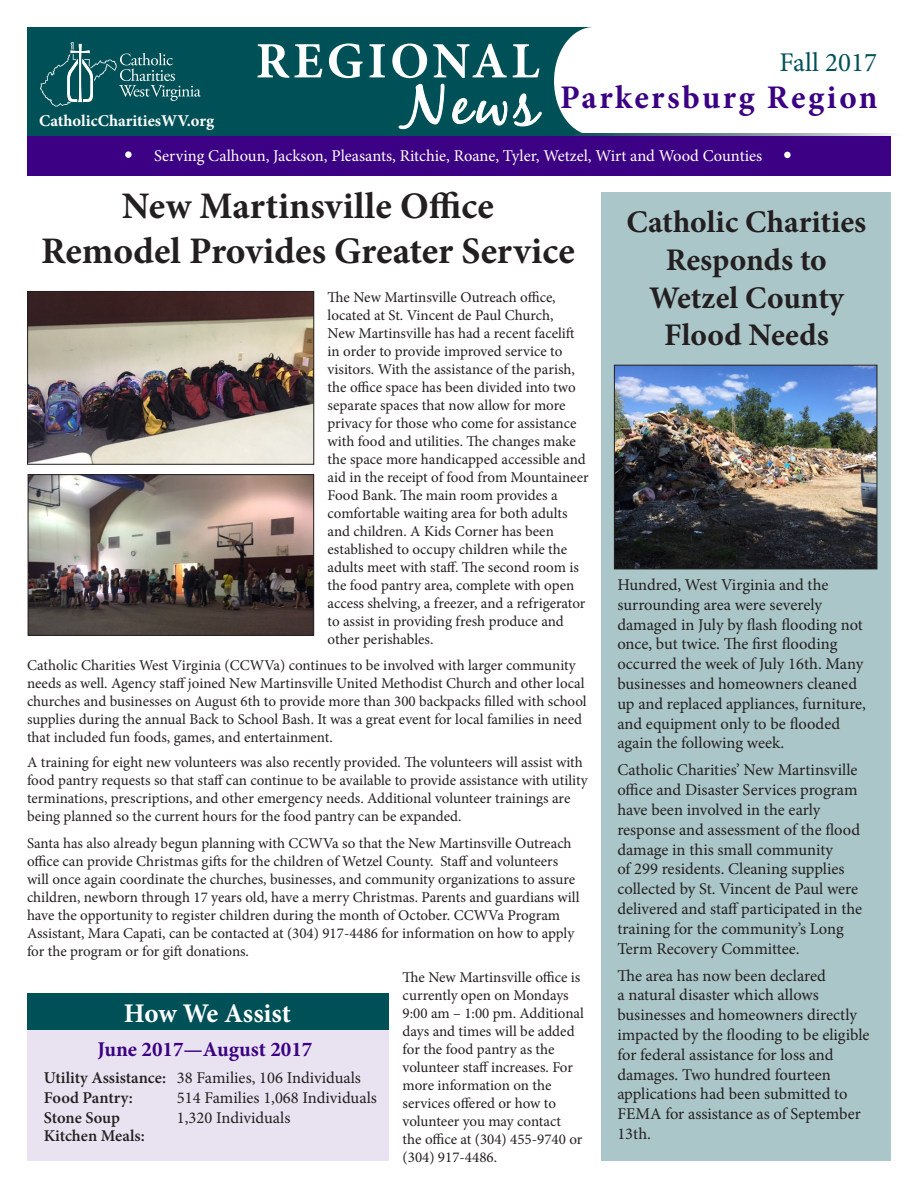
<style>
.page{position:relative;width:918px;height:1188px;background:#fff}
.page>*{position:absolute;margin:0;border:0;box-sizing:border-box;transform-origin:0 0}
.t1{font:60px "Black Jack";color:#fff}
.t2{font:700 51px "Minion Pro";letter-spacing:.075em;color:#fff}
.t3{font:700 37.5px "Minion Pro";color:#231f20}
.t4{font:700 33px "Minion Pro";letter-spacing:.075em;color:#3b0083}
.t5{font:700 31.5px/37.8px "Minion Pro";color:#231f20;text-align:center}
.t6{font:700 27px "Minion Pro";letter-spacing:-.005em;color:#fff}
.t7{font:27px "Minion Pro";color:#005157}
.t8{font:700 21px "Minion Pro";color:#3b0083}
.t9{font:16.5px/19.8px "Minion Pro";color:#231f20}
.t10{font:16.5px "Minion Pro";color:#fff}
.t11{font:600 16.5px "Minion Pro";letter-spacing:-.005em;color:#231f20}
.t12{font:700 16.5px "Minion Pro";color:#fff}
.t13{font:15px/18px "Minion Pro";color:#231f20}
</style>
<div class="page">
<div style="left:27px;top:134px;width:864px;height:41px;background:#3b0083"></div>
<div style="left:27px;top:27px;width:621px;height:108px;background:#005157"></div>
<div style="left:597px;top:27px;width:294px;height:108px;background:#fff"></div>
<div style="left:554px;top:27px;width:80px;height:108px;background:#fff;border-radius:50%"></div>
<svg style="left:575px;top:134px;width:318px;height:2px"></svg>
<div style="left:602px;top:193px;width:289px;height:968px;background:#abc6c8"></div>
<div style="left:27px;top:993px;width:362px;height:168px;background:#e9e3f1"></div>
<div style="left:27px;top:993px;width:362px;height:37px;background:#005157"></div>
<svg style="left:40px;top:42px;width:161px;height:65px"></svg>
<svg style="left:399px;top:84px;width:45px;height:45px"></svg>
<svg style="left:452px;top:98px;width:55px;height:27px"></svg>
<svg style="left:513px;top:94px;width:29px;height:32px"></svg>
<div style="left:784px;top:152px;width:7px;height:6px;background:#fff;border-radius:50%"></div>
<div style="left:125px;top:151px;width:7px;height:7px;background:#fff;border-radius:50%"></div>
<img style="left:29px;top:293px;width:283px;height:170px">
<div style="left:27px;top:291px;width:287px;height:174px;border:1px solid #231f20"></div>
<img style="left:30px;top:476px;width:282px;height:158px">
<div style="left:28px;top:474px;width:286px;height:162px;border:1px solid #231f20"></div>
<img style="left:616px;top:367px;width:259px;height:200px">
<div style="left:614px;top:365px;width:263px;height:204px;border:1px solid #231f20"></div>
<p class="t12" style="left:39px;top:109px;width:177px">CatholicCharitiesWV.org</p>
<p class="t2" style="left:256px;top:25px;width:285px">REGIONAL</p>
<p class="t1" style="left:402px;top:67px;width:137px">News</p>
<p class="t7" style="left:779px;top:44px;width:99px">Fall 2017</p>
<p class="t4" style="left:560px;top:74px;width:319px">Parkersburg Region</p>
<p class="t10" style="left:154px;top:145px;width:610px">Serving Calhoun, Jackson, Pleasants, Ritchie, Roane, Tyler, Wetzel, Wirt and Wood Counties</p>
<p class="t3" style="left:122px;top:180px;width:373px">New Martinsville Office</p>
<p class="t3" style="left:41px;top:225px;width:535px">Remodel Provides Greater Service</p>
<p class="t13" style="left:328px;top:288px;width:263px">The New Martinsville Outreach office, located at St. Vincent de Paul Church,<br>New Martinsville has had a recent facelift in order to provide improved service to visitors. With the assistance of the parish, the office space has been divided into two separate spaces that now allow for more privacy for those who come for assistance with food and utilities. The changes make the space more handicapped accessible and aid in the receipt of food from Mountaineer Food Bank. The main room provides a comfortable waiting area for both adults and children. A Kids Corner has been established to occupy children while the adults meet with staff. The second room is the food pantry area, complete with open access shelving, a freezer, and a refrigerator to assist in providing fresh produce and other perishables.</p>
<p class="t13" style="left:27px;top:656px;width:561px">Catholic Charities West Virginia (CCWVa) continues to be involved with larger community needs as well. Agency staff joined New Martinsville United Methodist Church and other local churches and businesses on August 6th to provide more than 300 backpacks filled with school supplies during the annual Back to School Bash. It was a great event for local families in need that included fun foods, games, and entertainment.</p>
<p class="t13" style="left:27px;top:753px;width:562px">A training for eight new volunteers was also recently provided. The volunteers will assist with food pantry requests so that staff can continue to be available to provide assistance with utility terminations, prescriptions, and other emergency needs. Additional volunteer trainings are being planned so the current hours for the food pantry can be expanded.</p>
<p class="t13" style="left:27px;top:834px;width:554px">Santa has also already begun planning with CCWVa so that the New Martinsville Outreach office can provide Christmas gifts for the children of Wetzel County. Staff and volunteers will once again coordinate the churches, businesses, and community organizations to assure children, newborn through 17 years old, have a merry Christmas. Parents and guardians will have the opportunity to register children during the month of October. CCWVa Program Assistant, Mara Capati, can be contacted at (304) 917-4486 for information on how to apply for the program or for gift donations.</p>
<p class="t13" style="left:403px;top:968px;width:183px">The New Martinsville office is currently open on Mondays<br>9:00 am – 1:00 pm. Additional days and times will be added for the food pantry as the volunteer staff increases. For more information on the services offered or how to volunteer you may contact<br>the office at (304) 455-9740 or (304) 917-4486.</p>
<p class="t6" style="left:124px;top:994px;width:169px">How We Assist</p>
<p class="t8" style="left:97px;top:1035px;width:216px">June 2017—August 2017</p>
<p class="t11" style="left:44px;top:1066px;width:124px">Utility Assistance:</p>
<p class="t11" style="left:44px;top:1086px;width:91px">Food Pantry:</p>
<p class="t11" style="left:44px;top:1106px;width:78px">Stone Soup</p>
<p class="t11" style="left:44px;top:1124px;width:102px">Kitchen Meals:</p>
<p class="t9" style="left:177px;top:1068px;width:186px">38 Families, 106 Individuals</p>
<p class="t9" style="left:177px;top:1088px;width:201px">514 Families 1,068 Individuals<br>1,320 Individuals</p>
<p class="t5" style="left:626px;top:203px;width:241px">Catholic Charities<br>Responds to</p>
<p class="t5" style="left:649px;top:278px;width:196px">Wetzel County<br>Flood Needs</p>
<p class="t9" style="left:617px;top:575px;width:250px">Hundred, West Virginia and the surrounding area were severely damaged in July by flash flooding not once, but twice. The first flooding occurred the week of July 16th. Many businesses and homeowners cleaned up and replaced appliances, furniture, and equipment only to be flooded again the following week.</p>
<p class="t9" style="left:617px;top:760px;width:246px">Catholic Charities’ New Martinsville office and Disaster Services program have been involved in the early response and assessment of the flood damage in this small community<br>of 299 residents. Cleaning supplies collected by St. Vincent de Paul were delivered and staff participated in the training for the community’s Long Term Recovery Committee.</p>
<p class="t9" style="left:617px;top:966px;width:254px">The area has now been declared<br>a natural disaster which allows businesses and homeowners directly impacted by the flooding to be eligible for federal assistance for loss and damages. Two hundred fourteen applications had been submitted to<br>FEMA for assistance as of September<br>13th.</p>
</div>
